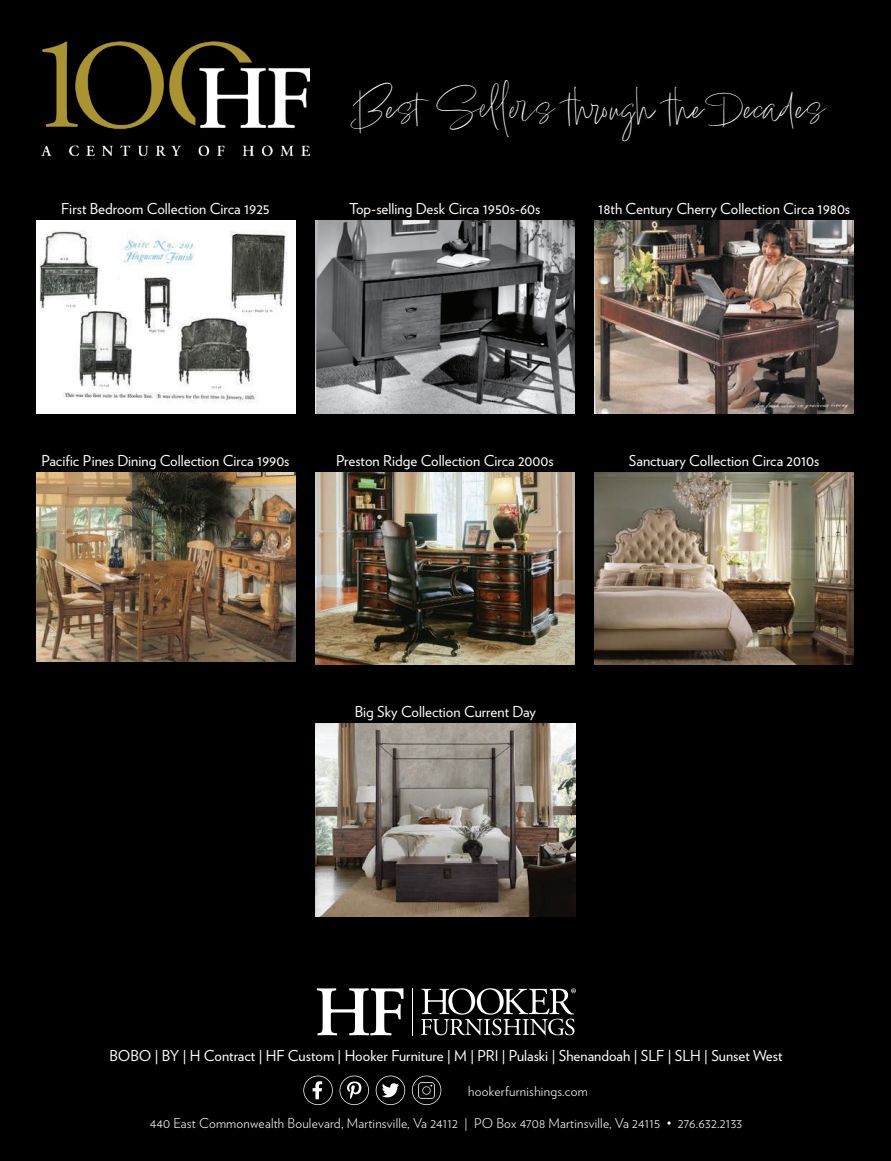
<style>
.page{position:relative;width:891px;height:1161px;background:#000}
.page>*{position:absolute;margin:0;border:0;box-sizing:border-box;transform-origin:0 0}
.t1{font:45px "Lindsey Signature";color:#fff}
.t2{font:15px "Verlag";color:#fff}
.t3{font:300 13.5px "Verlag";letter-spacing:.015em;color:#fff}
</style>
<div class="page">
<svg style="left:317px;top:988px;width:87px;height:47px"></svg>
<hr style="left:413px;top:988px;width:1px;height:47px;background:#fff">
<svg style="left:421px;top:988px;width:155px;height:47px"></svg>
<img style="left:41px;top:41px;width:268px;height:115px">
<img style="left:36px;top:221px;width:259px;height:192px">
<img style="left:315px;top:221px;width:259px;height:192px">
<img style="left:595px;top:221px;width:259px;height:192px">
<img style="left:36px;top:472px;width:259px;height:190px">
<img style="left:315px;top:472px;width:259px;height:193px">
<img style="left:595px;top:472px;width:259px;height:193px">
<img style="left:316px;top:724px;width:259px;height:192px">
<svg style="left:376px;top:1076px;width:29px;height:29px"></svg>
<svg style="left:412px;top:1076px;width:29px;height:29px"></svg>
<img style="left:418px;top:1082px;width:17px;height:17px">
<svg style="left:303px;top:1076px;width:30px;height:29px"></svg>
<svg style="left:340px;top:1076px;width:29px;height:29px"></svg>
<h1 class="t1" style="left:356px;top:80px;width:470px">Best Sellers through the Decades</h1>
<p class="t2" style="left:61px;top:198px;width:210px">First Bedroom Collection Circa 1925</p>
<p class="t2" style="left:349px;top:198px;width:193px">Top-selling Desk Circa 1950s-60s</p>
<p class="t2" style="left:598px;top:198px;width:253px">18th Century Cherry Collection Circa 1980s</p>
<p class="t2" style="left:42px;top:449px;width:250px">Pacific Pines Dining Collection Circa 1990s</p>
<p class="t2" style="left:336px;top:449px;width:219px">Preston Ridge Collection Circa 2000s</p>
<p class="t2" style="left:629px;top:449px;width:192px">Sanctuary Collection Circa 2010s</p>
<p class="t2" style="left:355px;top:701px;width:183px">Big Sky Collection Current Day</p>
<p class="t2" style="left:109px;top:1045px;width:675px">BOBO | BY | H Contract | HF Custom | Hooker Furniture | M | PRI | Pulaski | Shenandoah | SLF | SLH | Sunset West</p>
<p class="t3" style="left:468px;top:1081px;width:121px">hookerfurnishings.com</p>
<p class="t3" style="left:150px;top:1113px;width:594px">440 East Commonwealth Boulevard, Martinsville, Va 24112 | PO Box 4708 Martinsville, Va 24115 • 276.632.2133</p>
</div>
